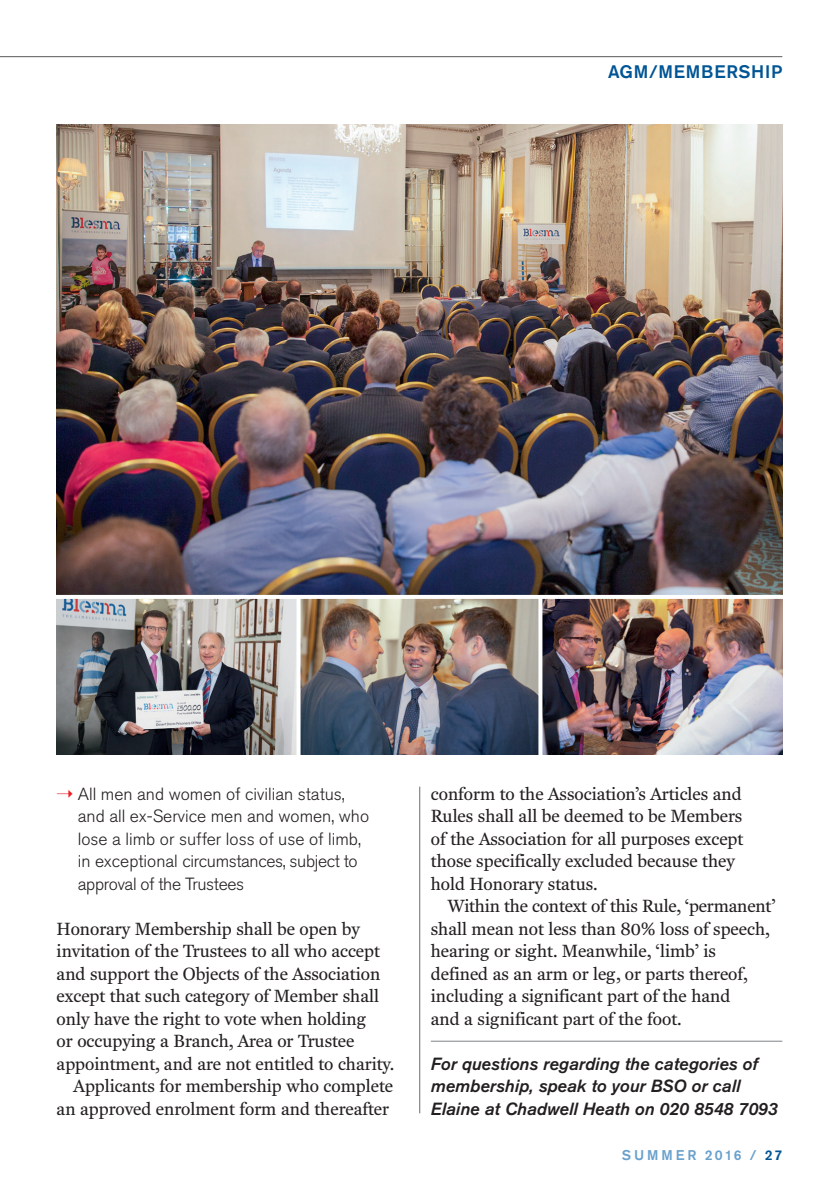
<style>
.page{position:relative;width:839px;height:1191px;background:#fff}
.page>*{position:absolute;margin:0;border:0;box-sizing:border-box;transform-origin:0 0}
.t1{font:18px "Fenway";color:#231f20}
.t2{font:500 18px "Akzidenz Grotesk BQ";letter-spacing:.04em;color:#005595}
.t3{font:300 17.6px/22.6px "Akzidenz Grotesk BQ";color:#231f20}
.t4{font:italic 17.6px/22.6px "Akzidenz Grotesk BQ Med";color:#231f20}
.t5{font:500 14px "Akzidenz Grotesk Std";letter-spacing:.205em;color:#69a1cd}
.s1{color:#ee1d23}
.s2{color:#005595}
</style>
<div class="page">
<hr style="left:0;top:56px;width:782px;height:1px;background:#57585a">
<hr style="left:431px;top:1040px;width:351px;height:1px;background:#808285">
<hr style="left:419px;top:786px;width:1px;height:327px;background:#6c6d70">
<img style="left:57px;top:599px;width:240px;height:155px">
<img style="left:57px;top:124px;width:725px;height:471px">
<img style="left:301px;top:599px;width:237px;height:155px">
<img style="left:542px;top:599px;width:240px;height:155px">
<svg style="left:538px;top:599px;width:1px;height:156px"></svg>
<svg style="left:300px;top:599px;width:1px;height:156px"></svg>
<p class="t2" style="left:608px;top:61px;width:176px">AGM/MEMBERSHIP</p>
<p class="t3" style="left:78px;top:782px;width:293px;text-indent:-21px"><span class="s1">➝</span> All men and women of civilian status, and all ex-Service men and women, who lose a limb or suffer loss of use of limb, in exceptional circumstances, subject to approval of the Trustees</p>
<p class="t1" style="left:57px;top:917px;width:305px">Honorary Membership shall be open by</p>
<p class="t1" style="left:57px;top:940px;width:325px">invitation of the Trustees to all who accept</p>
<p class="t1" style="left:57px;top:962px;width:325px">and support the Objects of the Association</p>
<p class="t1" style="left:57px;top:985px;width:324px">except that such category of Member shall</p>
<p class="t1" style="left:57px;top:1007px;width:311px">only have the right to vote when holding</p>
<p class="t1" style="left:57px;top:1030px;width:299px">or occupying a Branch, Area or Trustee</p>
<p class="t1" style="left:57px;top:1052px;width:339px">appointment, and are not entitled to charity.</p>
<p class="t1" style="left:74px;top:1075px;width:321px">Applicants for membership who complete</p>
<p class="t1" style="left:57px;top:1097px;width:334px">an approved enrolment form and thereafter</p>
<p class="t1" style="left:431px;top:782px;width:312px">conform to the Association’s Articles and</p>
<p class="t1" style="left:431px;top:805px;width:313px">Rules shall all be deemed to be Members</p>
<p class="t1" style="left:431px;top:827px;width:314px">of the Association for all purposes except</p>
<p class="t1" style="left:431px;top:850px;width:306px">those specifically excluded because they</p>
<p class="t1" style="left:431px;top:872px;width:168px">hold Honorary status.</p>
<p class="t1" style="left:448px;top:895px;width:329px">Within the context of this Rule, ‘permanent’</p>
<p class="t1" style="left:431px;top:917px;width:340px">shall mean not less than 80% loss of speech,</p>
<p class="t1" style="left:431px;top:940px;width:287px">hearing or sight. Meanwhile, ‘limb’ is</p>
<p class="t1" style="left:431px;top:962px;width:318px">defined as an arm or leg, or parts thereof,</p>
<p class="t1" style="left:431px;top:985px;width:301px">including a significant part of the hand</p>
<p class="t1" style="left:431px;top:1007px;width:252px">and a significant part of the foot.</p>
<p class="t4" style="left:431px;top:1052px;width:349px">For questions regarding the categories of membership, speak to your BSO or call<br>Elaine at Chadwell Heath on 020 8548 7093</p>
<p class="t5" style="left:622px;top:1146px;width:162px">SUMMER 2016 / <span class="s2">27</span></p>
</div>
